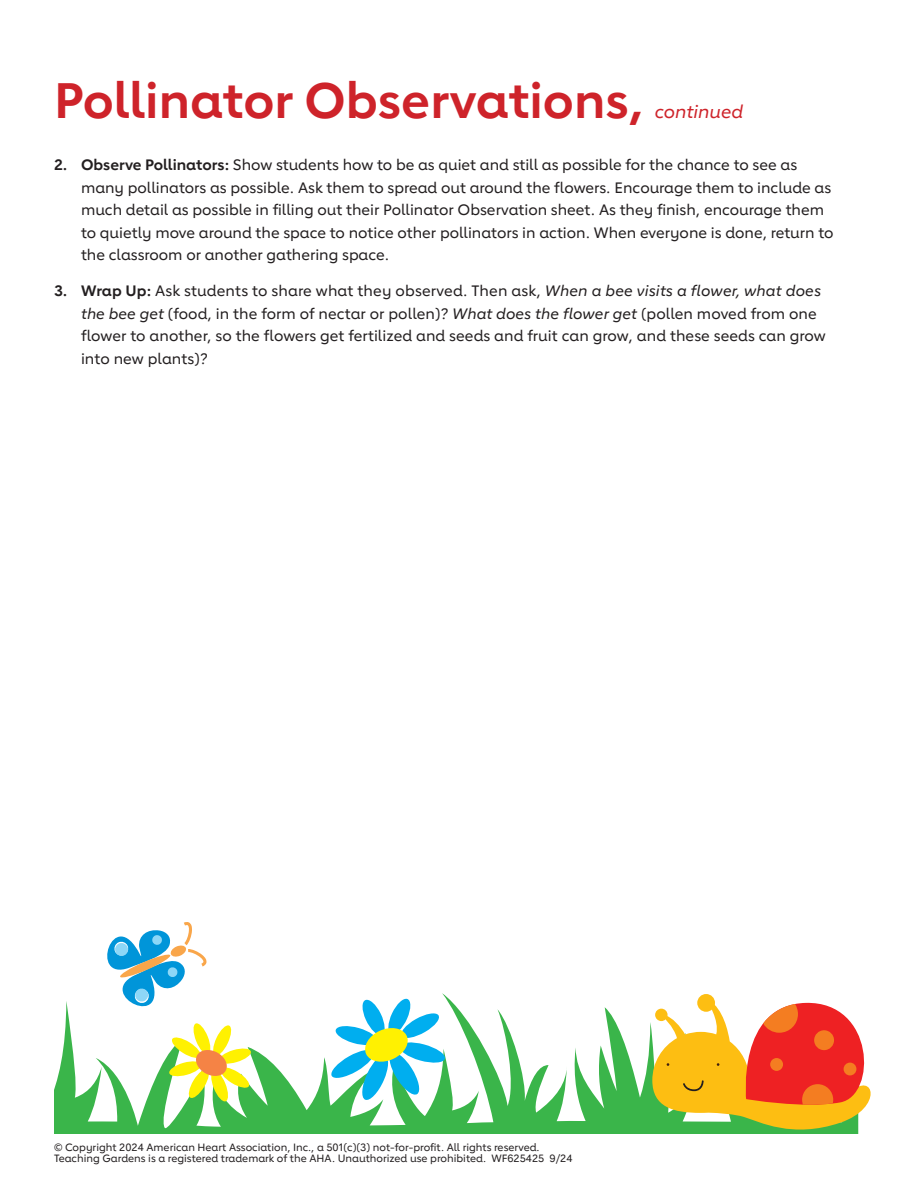
<style>
.page{position:relative;width:918px;height:1188px;background:#fff}
.page>*{position:absolute;margin:0;border:0;box-sizing:border-box;transform-origin:0 0}
.t1{font:700 49.5px "Lub Dub";color:#ce232a}
.t2{font:italic 500 18px "Lub Dub";color:#ce232a}
._06_numbers___P{font:500 15px/22.5px "Lub Dub";color:#231f20}
._50_copyright_med{font:500 10.5px/11.2px "Lub Dub";color:#231f20}
.s1{font-weight:700}
.s2{font-style:italic}
</style>
<div class="page">
<svg style="left:54px;top:993px;width:661px;height:141px"></svg>
<svg style="left:330px;top:998px;width:116px;height:104px"></svg>
<svg style="left:87px;top:922px;width:165px;height:181px"></svg>
<div style="left:697px;top:994px;width:18px;height:18px;background:#fdbe12;border-radius:50%"></div>
<svg style="left:652px;top:1000px;width:219px;height:134px"></svg>
<h1 class="t1" style="left:54px;top:71px;width:591px">Pollinator Observations,</h1>
<p class="t2" style="left:655px;top:101px;width:90px">continued</p>
<p class="_06_numbers___P" style="left:81px;top:153px;width:754px;text-indent:-27px"><span class="s1">2. Observe Pollinators:</span> Show students how to be as quiet and still as possible for the chance to see as many pollinators as possible. Ask them to spread out around the flowers. Encourage them to include as much detail as possible in filling out their Pollinator Observation sheet. As they finish, encourage them to quietly move around the space to notice other pollinators in action. When everyone is done, return to the classroom or another gathering space.</p>
<p class="_06_numbers___P" style="left:81px;top:279px;width:746px;text-indent:-27px"><span class="s1">3. Wrap Up:</span> Ask students to share what they observed. Then ask, <span class="s2">When a bee visits a flower, what does the bee get</span> (food, in the form of nectar or pollen)<span class="s2">? What does the flower get</span> (pollen moved from one flower to another, so the flowers get fertilized and seeds and fruit can grow, and these seeds can grow into new plants)<span class="s2">?</span></p>
<p class="_50_copyright_med" style="left:54px;top:1142px;width:520px">© Copyright 2024 American Heart Association, Inc., a 501(c)(3) not-for-profit. All rights reserved.<br>Teaching Gardens is a registered trademark of the AHA. Unauthorized use prohibited. WF625425 9/24</p>
</div>
